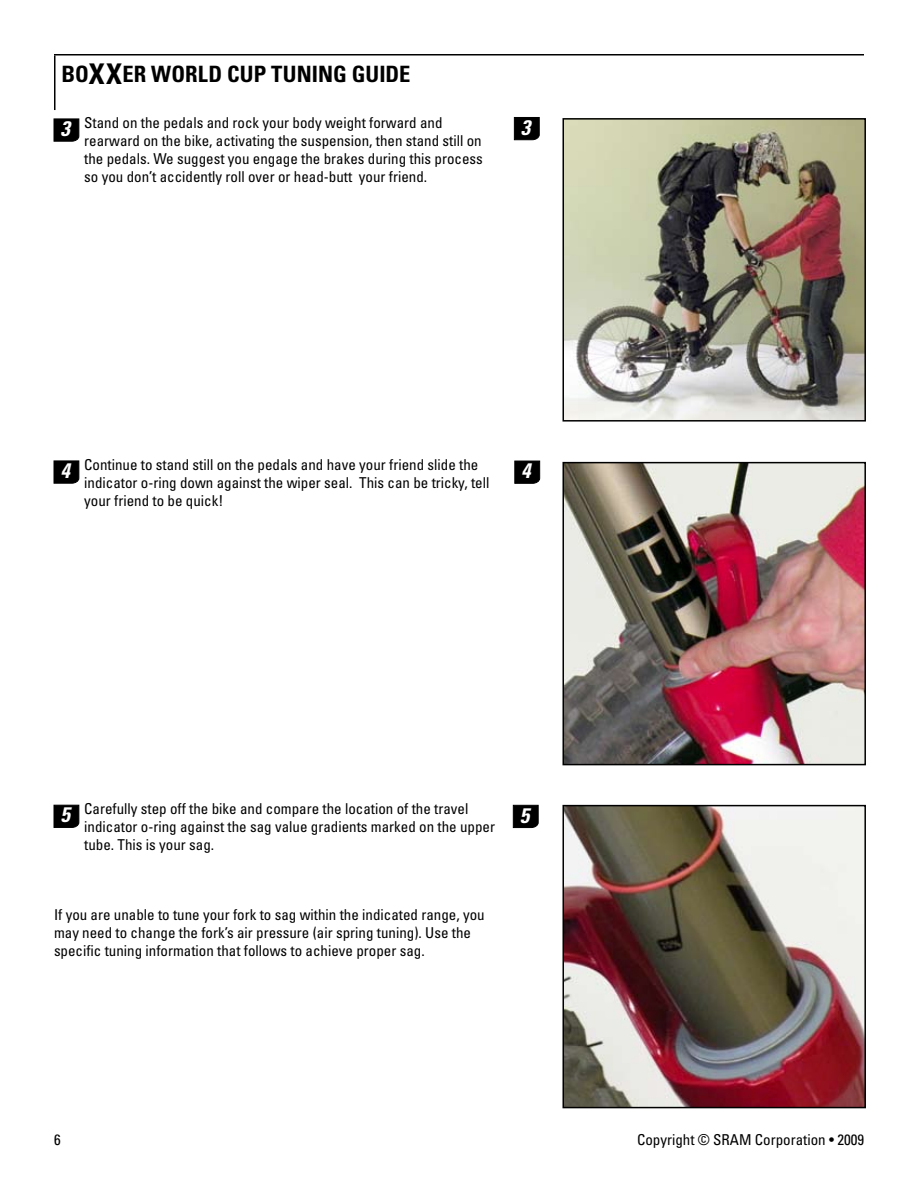
<style>
.page{position:relative;width:918px;height:1188px;background:#fff}
.page>*{position:absolute;margin:0;border:0;box-sizing:border-box;transform-origin:0 0}
.t1{font:700 condensed 22.5px "Univers LT Std";letter-spacing:.005em;color:#000}
.t2{font:italic 700 condensed 21px "Univers LT Std";color:#fff}
.t3{font:condensed 15px/18px "Univers LT Std";color:#000}
.s1{font-size:28.5px}
.s2{font-weight:700;font-style:italic;font-size:21px;color:#fff}
</style>
<div class="page">
<svg style="left:53px;top:118px;width:27px;height:24px"></svg>
<svg style="left:53px;top:460px;width:27px;height:24px"></svg>
<svg style="left:53px;top:805px;width:27px;height:23px"></svg>
<svg style="left:514px;top:117px;width:26px;height:23px"></svg>
<img style="left:565px;top:121px;width:298px;height:298px">
<div style="left:562px;top:118px;width:304px;height:304px;border:2px solid #000"></div>
<svg style="left:514px;top:460px;width:26px;height:24px"></svg>
<img style="left:565px;top:465px;width:298px;height:297px">
<div style="left:562px;top:462px;width:304px;height:303px;border:2px solid #000"></div>
<img style="left:565px;top:808px;width:298px;height:297px">
<div style="left:562px;top:805px;width:304px;height:303px;border:2px solid #000"></div>
<svg style="left:513px;top:805px;width:26px;height:23px"></svg>
<hr style="left:54px;top:54px;width:810px;height:2px;background:#000">
<hr style="left:54px;top:55px;width:2px;height:55px;background:#000">
<h1 class="t1" style="left:62px;top:60px;width:351px">BO<span class="s1">XX</span>ER WORLD CUP TUNING GUIDE</h1>
<p class="t3" style="left:84px;top:113px;width:400px;text-indent:-24px"><span class="s2">3</span> Stand on the pedals and rock your body weight forward and rearward on the bike, activating the suspension, then stand still on the pedals. We suggest you engage the brakes during this process so you don’t accidently roll over or head-butt your friend.</p>
<h2 class="t2" style="left:521px;top:114px;width:16px">3</h2>
<p class="t3" style="left:84px;top:455px;width:407px;text-indent:-24px"><span class="s2">4</span> Continue to stand still on the pedals and have your friend slide the indicator o-ring down against the wiper seal. This can be tricky, tell your friend to be quick!</p>
<h2 class="t2" style="left:521px;top:458px;width:16px">4</h2>
<p class="t3" style="left:84px;top:800px;width:412px;text-indent:-24px"><span class="s2">5</span> Carefully step off the bike and compare the location of the travel indicator o-ring against the sag value gradients marked on the upper tube. This is your sag.</p>
<p class="t3" style="left:54px;top:906px;width:432px">If you are unable to tune your fork to sag within the indicated range, you may need to change the fork’s air pressure (air spring tuning). Use the specific tuning information that follows to achieve proper sag.</p>
<h2 class="t2" style="left:520px;top:802px;width:16px">5</h2>
<p class="t3" style="left:54px;top:1130px;width:8px">6</p>
<p class="t3" style="left:637px;top:1130px;width:228px">Copyright © SRAM Corporation • 2009</p>
</div>
